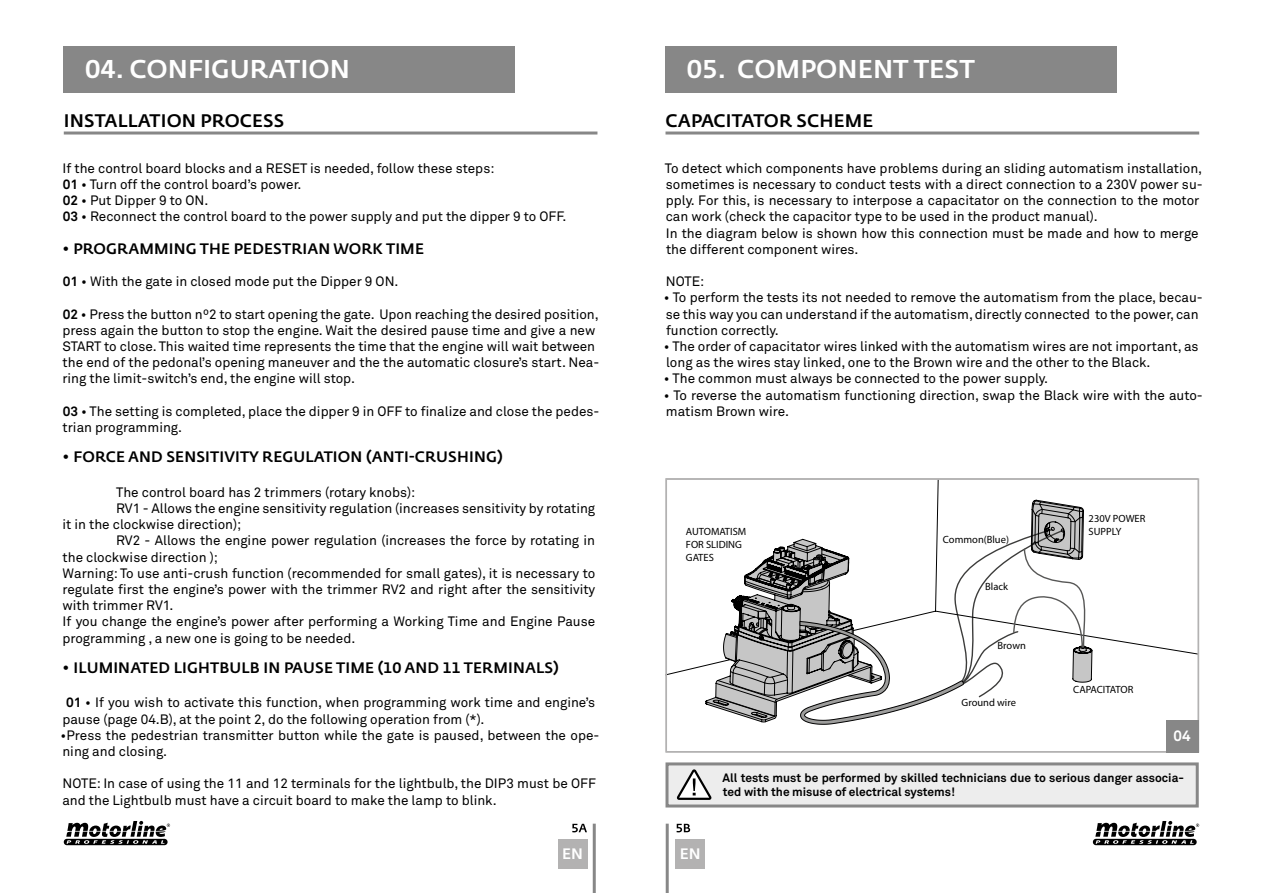
<style>
.page{position:relative;width:1263px;height:893px;background:#fff}
.page>*{position:absolute;margin:0;border:0;box-sizing:border-box;transform-origin:0 0}
.t1{font:500 25.5px "Fedra Sans Std";color:#fff}
.t2{font:500 18px "Fedra Sans Std";letter-spacing:.01em;color:#000}
.t3{font:500 15px "Fedra Sans Std";letter-spacing:.01em;color:#000}
.t4{font:500 15px "Fedra Sans Std";color:#fff}
.t5{font:700 15px "Akkurat Pro";color:#fff}
.t6{font:13.5px/16.2px "Akkurat Pro";color:#000}
.t7{font:700 12px/14.4px "Akkurat Pro";color:#000}
.t8{font:10.5px/12.6px "Myriad Pro";color:#000}
.s1{font-weight:700}
</style>
<div class="page">
<div style="left:665px;top:47px;width:452px;height:46px;background:#878787"></div>
<div style="left:64px;top:47px;width:451px;height:46px;background:#878787"></div>
<hr style="left:665px;top:132px;width:534px;height:3px;background:#878787">
<hr style="left:64px;top:132px;width:533px;height:3px;background:#878787">
<hr style="left:593px;top:824px;width:3px;height:69px;background:#878787">
<hr style="left:666px;top:824px;width:3px;height:69px;background:#878787">
<div style="left:675px;top:839px;width:30px;height:30px;background:#b3b2b2"></div>
<div style="left:558px;top:839px;width:29px;height:30px;background:#b3b2b2"></div>
<svg style="left:668px;top:481px;width:528px;height:268px"></svg>
<div style="left:665px;top:478px;width:534px;height:274px;border:2px solid #b3b2b2"></div>
<div style="left:1167px;top:720px;width:32px;height:32px;background:#878787"></div>
<svg style="left:572px;top:824px;width:15px;height:8px"></svg>
<svg style="left:676px;top:824px;width:14px;height:8px"></svg>
<div style="left:665px;top:762px;width:534px;height:45px;background:#ededed;border:3px solid #878787"></div>
<svg style="left:677px;top:769px;width:34px;height:31px"></svg>
<svg style="left:1093px;top:821px;width:106px;height:24px"></svg>
<svg style="left:64px;top:821px;width:106px;height:24px"></svg>
<h1 class="t1" style="left:85px;top:53px;width:266px">04. CONFIGURATION</h1>
<h1 class="t1" style="left:687px;top:53px;width:290px">05. COMPONENT TEST</h1>
<h2 class="t2" style="left:64px;top:110px;width:222px">INSTALLATION PROCESS</h2>
<h2 class="t2" style="left:666px;top:110px;width:209px">CAPACITATOR SCHEME</h2>
<p class="t6" style="left:62px;top:160px;width:506px">If the control board blocks and a RESET is needed, follow these steps:<br><span class="s1">01</span> • Turn off the control board’s power.<br><span class="s1">02</span> • Put Dipper 9 to ON.<br><span class="s1">03</span> • Reconnect the control board to the power supply and put the dipper 9 to OFF.</p>
<p class="t3" style="left:62px;top:239px;width:363px">• PROGRAMMING THE PEDESTRIAN WORK TIME</p>
<p class="t6" style="left:63px;top:274px;width:337px"><span class="s1">01</span> • With the gate in closed mode put the Dipper 9 ON.</p>
<p class="t6" style="left:62px;top:306px;width:538px"><span class="s1">02</span> • Press the button nº2 to start opening the gate. Upon reaching the desired position, press again the button to stop the engine. Wait the desired pause time and give a new START to close. This waited time represents the time that the engine will wait between the end of the pedonal’s opening maneuver and the the automatic closure’s start. Nea&shy;ring the limit-switch’s end, the engine will stop.</p>
<p class="t6" style="left:63px;top:403px;width:538px"><span class="s1">03</span> • The setting is completed, place the dipper 9 in OFF to finalize and close the pedes&shy;trian programming.</p>
<p class="t3" style="left:62px;top:448px;width:442px">• FORCE AND SENSITIVITY REGULATION (ANTI-CRUSHING)</p>
<p class="t6" style="left:116px;top:484px;width:301px">The control board has 2 trimmers (rotary knobs):</p>
<p class="t6" style="left:116px;top:500px;width:481px">RV1 - Allows the engine sensitivity regulation (increases sensitivity by rotating</p>
<p class="t6" style="left:62px;top:517px;width:180px">it in the clockwise direction);</p>
<p class="t6" style="left:116px;top:533px;width:481px">RV2 - Allows the engine power regulation (increases the force by rotating in</p>
<p class="t6" style="left:63px;top:549px;width:157px">the clockwise direction );</p>
<p class="t6" style="left:63px;top:565px;width:534px">Warning: To use anti-crush function (recommended for small gates), it is necessary to</p>
<p class="t6" style="left:62px;top:581px;width:534px">regulate first the engine’s power with the trimmer RV2 and right after the sensitivity</p>
<p class="t6" style="left:63px;top:598px;width:113px">with trimmer RV1.</p>
<p class="t6" style="left:63px;top:614px;width:534px">If you change the engine’s power after performing a Working Time and Engine Pause</p>
<p class="t6" style="left:62px;top:630px;width:294px">programming , a new one is going to be needed.</p>
<p class="t3" style="left:62px;top:658px;width:498px">• ILUMINATED LIGHTBULB IN PAUSE TIME (10 AND 11 TERMINALS)</p>
<p class="t6" style="left:62px;top:695px;width:534px"><span class="s1">01</span> • If you wish to activate this function, when programming work time and engine’s pause (page 04.B), at the point 2, do the following operation from (*).</p>
<p class="t6" style="left:61px;top:727px;width:540px">•Press the pedestrian transmitter button while the gate is paused, between the ope&shy;ning and closing.</p>
<p class="t6" style="left:62px;top:776px;width:535px">NOTE: In case of using the 11 and 12 terminals for the lightbulb, the DIP3 must be OFF and the Lightbulb must have a circuit board to make the lamp to blink.</p>
<p class="t6" style="left:665px;top:160px;width:539px">To detect which components have problems during an sliding automatism installation, sometimes is necessary to conduct tests with a direct connection to a 230V power su&shy;pply. For this, is necessary to interpose a capacitator on the connection to the motor can work (check the capacitor type to be used in the product manual).<br>In the diagram below is shown how this connection must be made and how to merge the different component wires.</p>
<p class="t6" style="left:666px;top:274px;width:40px">NOTE:</p>
<p class="t6" style="left:664px;top:290px;width:540px">• To perform the tests its not needed to remove the automatism from the place, becau&shy;se this way you can understand if the automatism, directly connected to the power, can function correctly.</p>
<p class="t6" style="left:664px;top:338px;width:536px">• The order of capacitator wires linked with the automatism wires are not important, as long as the wires stay linked, one to the Brown wire and the other to the Black.</p>
<p class="t6" style="left:664px;top:371px;width:386px">• The common must always be connected to the power supply.</p>
<p class="t6" style="left:664px;top:387px;width:540px">• To reverse the automatism functioning direction, swap the Black wire with the auto&shy;matism Brown wire.</p>
<p class="t8" style="left:686px;top:525px;width:62px">AUTOMATISM<br>FOR SLIDING<br>GATES</p>
<p class="t8" style="left:943px;top:533px;width:68px">Common(Blue)</p>
<p class="t8" style="left:985px;top:580px;width:24px">Black</p>
<p class="t8" style="left:998px;top:639px;width:30px">Brown</p>
<p class="t8" style="left:961px;top:696px;width:56px">Ground wire</p>
<p class="t8" style="left:1088px;top:512px;width:58px">230V POWER<br>SUPPLY</p>
<p class="t8" style="left:1073px;top:683px;width:61px">CAPACITATOR</p>
<p class="t5" style="left:1173px;top:726px;width:19px">04</p>
<p class="t7" style="left:723px;top:771px;width:463px">All tests must be performed by skilled technicians due to serious danger associa&shy;ted with the misuse of electrical systems!</p>
<p class="t4" style="left:562px;top:845px;width:22px">EN</p>
<p class="t4" style="left:680px;top:845px;width:22px">EN</p>
</div>
